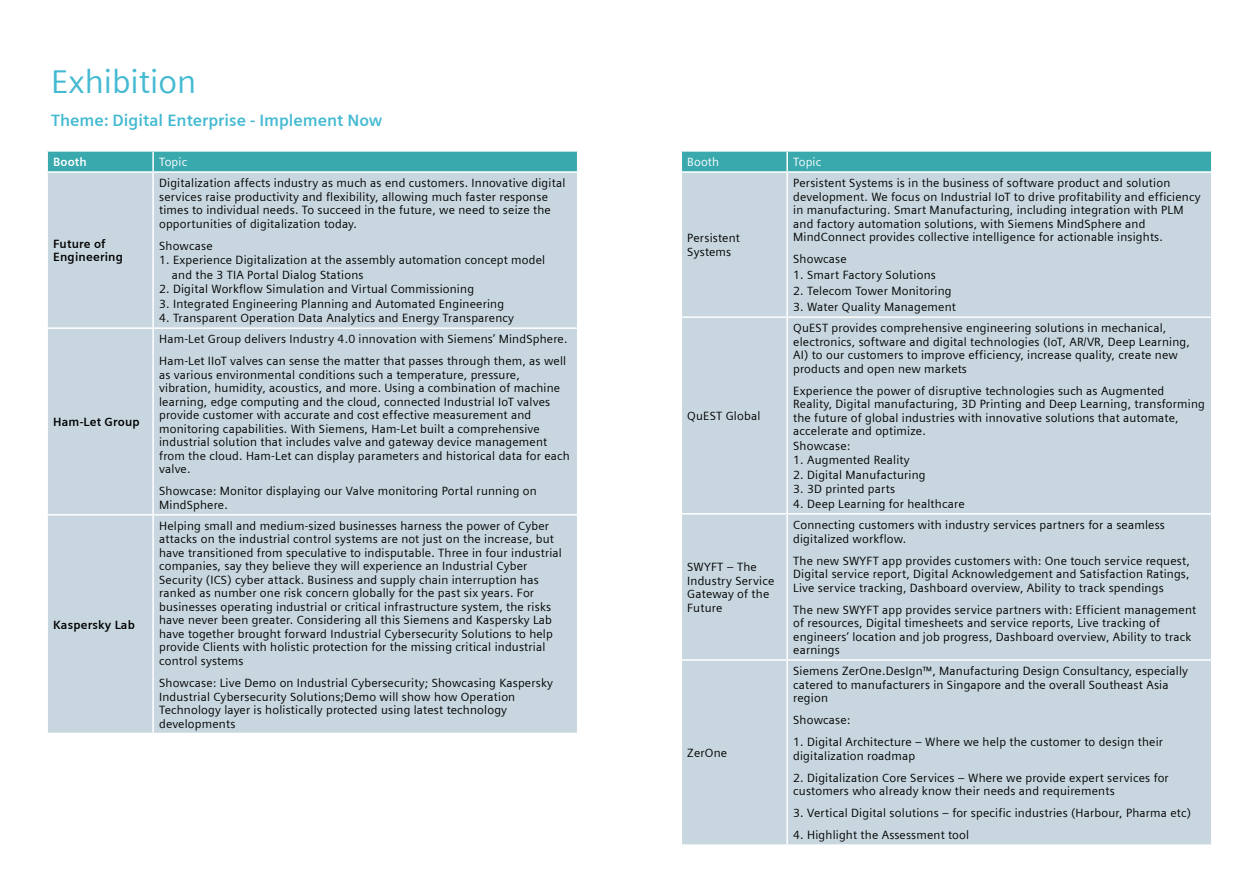
<style>
.page{position:relative;width:1259px;height:893px;background:#fff}
.page>*{position:absolute;margin:0;border:0;box-sizing:border-box;transform-origin:0 0}
.t1{font:33px "Siemens Sans";color:#44bad2}
.t2{font:700 16.5px "Siemens Sans";color:#44bad2}
.t3{font:12px/13.5px "Siemens Sans";letter-spacing:.015em;color:#000}
.t4{font:700 12px/13.5px "Siemens Sans";letter-spacing:.015em;color:#000}
.t5{font:12px "Siemens Sans";letter-spacing:.015em;color:#fff}
.t6{font:700 12px "Siemens Sans";letter-spacing:.015em;color:#fff}
</style>
<div class="page">
<div style="left:48px;top:173px;width:529px;height:560px;background:#c8d7df"></div>
<div style="left:47px;top:151px;width:531px;height:20px;background:#3aa9ae"></div>
<hr style="left:152px;top:173px;width:2px;height:154px;background:#fff">
<hr style="left:46px;top:327px;width:107px;height:2px;background:#fff">
<hr style="left:153px;top:327px;width:425px;height:2px;background:#fff">
<hr style="left:152px;top:329px;width:2px;height:185px;background:#fff">
<hr style="left:46px;top:514px;width:107px;height:2px;background:#fff">
<hr style="left:153px;top:514px;width:425px;height:2px;background:#fff">
<hr style="left:152px;top:516px;width:2px;height:217px;background:#fff">
<div style="left:682px;top:173px;width:529px;height:671px;background:#c8d7df"></div>
<div style="left:681px;top:151px;width:531px;height:20px;background:#3aa9ae"></div>
<hr style="left:786px;top:173px;width:2px;height:143px;background:#fff">
<hr style="left:680px;top:316px;width:107px;height:2px;background:#fff">
<hr style="left:787px;top:316px;width:425px;height:2px;background:#fff">
<hr style="left:786px;top:318px;width:2px;height:195px;background:#fff">
<hr style="left:680px;top:513px;width:107px;height:2px;background:#fff">
<hr style="left:787px;top:513px;width:425px;height:2px;background:#fff">
<hr style="left:786px;top:515px;width:2px;height:144px;background:#fff">
<hr style="left:680px;top:659px;width:107px;height:2px;background:#fff">
<hr style="left:787px;top:659px;width:425px;height:2px;background:#fff">
<hr style="left:786px;top:661px;width:2px;height:183px;background:#fff">
<h1 class="t1" style="left:51px;top:63px;width:147px">Exhibition</h1>
<h2 class="t2" style="left:51px;top:111px;width:333px">Theme: Digital Enterprise - Implement Now</h2>
<p class="t6" style="left:53px;top:155px;width:35px">Booth</p>
<p class="t5" style="left:159px;top:155px;width:30px">Topic</p>
<p class="t4" style="left:53px;top:237px;width:71px">Future of<br>Engineering</p>
<p class="t4" style="left:53px;top:415px;width:88px">Ham-Let Group</p>
<p class="t4" style="left:53px;top:618px;width:83px">Kaspersky Lab</p>
<p class="t3" style="left:159px;top:176px;width:408px">Digitalization affects industry as much as end customers. Innovative digital services raise productivity and flexibility, allowing much faster response times to individual needs. To succeed in the future, we need to seize the opportunities of digitalization today.</p>
<p class="t3" style="left:159px;top:239px;width:55px">Showcase</p>
<p class="t3" style="left:172px;top:253px;width:375px;line-height:14.5px;text-indent:-13px">1. Experience Digitalization at the assembly automation concept model and the 3 TIA Portal Dialog Stations</p>
<p class="t3" style="left:159px;top:282px;width:316px">2. Digital Workflow Simulation and Virtual Commissioning</p>
<p class="t3" style="left:159px;top:297px;width:346px">3. Integrated Engineering Planning and Automated Engineering</p>
<p class="t3" style="left:159px;top:311px;width:356px">4. Transparent Operation Data Analytics and Energy Transparency</p>
<p class="t3" style="left:159px;top:328px;width:410px;line-height:22px">Ham-Let Group delivers Industry 4.0 innovation with Siemens’ MindSphere.<br>Ham-Let IIoT valves can sense the matter that passes through them, as well</p>
<p class="t3" style="left:159px;top:368px;width:412px">as various environmental conditions such a temperature, pressure, vibration, humidity, acoustics, and more. Using a combination of machine learning, edge computing and the cloud, connected Industrial IoT valves provide customer with accurate and cost effective measurement and monitoring capabilities. With Siemens, Ham-Let built a comprehensive industrial solution that includes valve and gateway device management from the cloud. Ham-Let can display parameters and historical data for each valve.</p>
<p class="t3" style="left:159px;top:484px;width:379px">Showcase: Monitor displaying our Valve monitoring Portal running on<br>MindSphere.</p>
<p class="t3" style="left:159px;top:519px;width:404px">Helping small and medium-sized businesses harness the power of Cyber attacks on the industrial control systems are not just on the increase, but have transitioned from speculative to indisputable. Three in four industrial companies, say they believe they will experience an Industrial Cyber Security (ICS) cyber attack. Business and supply chain interruption has ranked as number one risk concern globally for the past six years. For businesses operating industrial or critical infrastructure system, the risks have never been greater. Considering all this Siemens and Kaspersky Lab have together brought forward Industrial Cybersecurity Solutions to help provide Clients with holistic protection for the missing critical industrial control systems</p>
<p class="t3" style="left:159px;top:676px;width:395px">Showcase: Live Demo on Industrial Cybersecurity; Showcasing Kaspersky Industrial Cybersecurity Solutions;Demo will show how Operation Technology layer is holistically protected using latest technology developments</p>
<p class="t5" style="left:687px;top:155px;width:33px">Booth</p>
<p class="t5" style="left:793px;top:155px;width:30px">Topic</p>
<p class="t3" style="left:687px;top:232px;width:54px">Persistent<br>Systems</p>
<p class="t3" style="left:687px;top:409px;width:75px">QuEST Global</p>
<p class="t3" style="left:687px;top:560px;width:89px">SWYFT – The<br>Industry Service<br>Gateway of the<br>Future</p>
<p class="t3" style="left:687px;top:746px;width:41px">ZerOne</p>
<p class="t3" style="left:793px;top:176px;width:409px">Persistent Systems is in the business of software product and solution development. We focus on Industrial IoT to drive profitability and efficiency in manufacturing. Smart Manufacturing, including integration with PLM and factory automation solutions, with Siemens MindSphere and MindConnect provides collective intelligence for actionable insights.</p>
<p class="t3" style="left:793px;top:252px;width:55px">Showcase</p>
<p class="t3" style="left:793px;top:268px;width:144px">1. Smart Factory Solutions</p>
<p class="t3" style="left:793px;top:284px;width:160px">2. Telecom Tower Monitoring</p>
<p class="t3" style="left:793px;top:300px;width:164px">3. Water Quality Management</p>
<p class="t3" style="left:793px;top:321px;width:398px">QuEST provides comprehensive engineering solutions in mechanical, electronics, software and digital technologies (IoT, AR/VR, Deep Learning, AI) to our customers to improve efficiency, increase quality, create new products and open new markets</p>
<p class="t3" style="left:793px;top:384px;width:413px">Experience the power of disruptive technologies such as Augmented Reality, Digital manufacturing, 3D Printing and Deep Learning, transforming the future of global industries with innovative solutions that automate, accelerate and optimize.<br>Showcase:</p>
<p class="t3" style="left:793px;top:453px;width:118px">1. Augmented Reality</p>
<p class="t3" style="left:793px;top:468px;width:134px">2. Digital Manufacturing</p>
<p class="t3" style="left:793px;top:482px;width:103px">3. 3D printed parts</p>
<p class="t3" style="left:793px;top:497px;width:173px">4. Deep Learning for healthcare</p>
<p class="t3" style="left:793px;top:518px;width:373px">Connecting customers with industry services partners for a seamless digitalized workflow.</p>
<p class="t3" style="left:793px;top:554px;width:398px;text-align:justify">The new SWYFT app provides customers with: One touch service request, Digital service report, Digital Acknowledgement and Satisfaction Ratings, Live service tracking, Dashboard overview, Ability to track spendings</p>
<p class="t3" style="left:793px;top:603px;width:404px">The new SWYFT app provides service partners with: Efficient management of resources, Digital timesheets and service reports, Live tracking of engineers’ location and job progress, Dashboard overview, Ability to track earnings</p>
<p class="t3" style="left:793px;top:664px;width:396px">Siemens ZerOne.DesIgn™, Manufacturing Design Consultancy, especially catered to manufacturers in Singapore and the overall Southeast Asia region</p>
<p class="t3" style="left:793px;top:713px;width:59px">Showcase:</p>
<p class="t3" style="left:793px;top:735px;width:371px">1. Digital Architecture – Where we help the customer to design their digitalization roadmap</p>
<p class="t3" style="left:793px;top:771px;width:377px">2. Digitalization Core Services – Where we provide expert services for customers who already know their needs and requirements</p>
<p class="t3" style="left:793px;top:806px;width:399px">3. Vertical Digital solutions – for specific industries (Harbour, Pharma etc)</p>
<p class="t3" style="left:793px;top:828px;width:177px">4. Highlight the Assessment tool</p>
</div>
